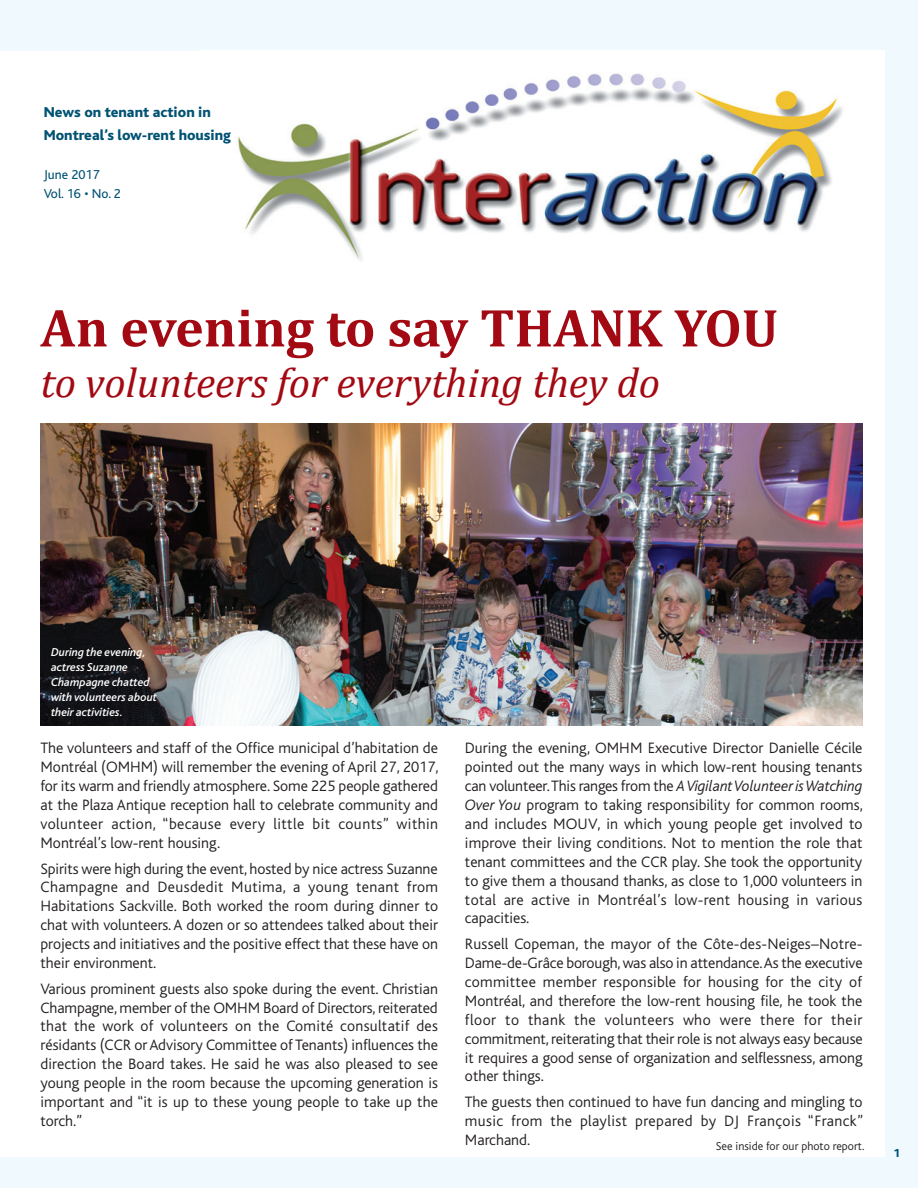
<style>
.page{position:relative;width:918px;height:1188px;background:#f0f9fd}
.page>*{position:absolute;margin:0;border:0;box-sizing:border-box;transform-origin:0 0}
.t1{font:700 54px "Cambria";color:#a30913}
.t2{font:italic 42px "Cambria";color:#a30913}
.t3{font:300 15.75px/18.9px "Bliss";color:#231f20;text-align:justify}
.t4{font:800 15px/22.5px "Bliss";color:#005273}
.t5{font:13.5px/19.5px "Bliss";color:#005273}
.t6{font:italic 500 12px/15px "Bliss";color:#fff}
.t7{font:300 12px "Bliss";color:#231f20}
.t8{font:800 12px "Bliss";color:#005273}
.s1{font-style:italic}
</style>
<div class="page">
<div style="left:0;top:51px;width:885px;height:1105px;background:#fff"></div>
<img style="left:238px;top:73px;width:605px;height:188px">
<img style="left:40px;top:424px;width:822px;height:302px">
<p class="t4" style="left:44px;top:101px;width:189px">News on tenant action in<br>Montreal’s low-rent housing</p>
<p class="t5" style="left:44px;top:165px;width:79px">June 2017<br>Vol. 16 • No. 2</p>
<p class="t1" style="left:40px;top:290px;width:739px">An evening to say THANK YOU</p>
<p class="t2" style="left:40px;top:353px;width:621px">to volunteers for everything they do</p>
<p class="t6" style="left:51px;top:645px;width:108px">During the evening, actress Suzanne<br>Champagne chatted with volunteers about their activities.</p>
<p class="t3" style="left:40px;top:739px;width:400px">The volunteers and staff of the Office municipal d’habitation de Montréal (OMHM) will remember the evening of April 27, 2017, for its warm and friendly atmosphere. Some 225 people gathered at the Plaza Antique reception hall to celebrate community and volunteer action, “because every little bit counts” within Montréal’s low-rent housing.</p>
<p class="t3" style="left:40px;top:859px;width:399px">Spirits were high during the event, hosted by nice actress Suzanne Champagne and Deusdedit Mutima, a young tenant from Habitations Sackville. Both worked the room during dinner to chat with volunteers. A dozen or so attendees talked about their projects and initiatives and the positive effect that these have on their environment.</p>
<p class="t3" style="left:40px;top:979px;width:399px">Various prominent guests also spoke during the event. Christian Champagne, member of the OMHM Board of Directors, reiterated that the work of volunteers on the Comité consultatif des résidants (CCR or Advisory Committee of Tenants) influences the direction the Board takes. He said he was also pleased to see young people in the room because the upcoming generation is important and “it is up to these young people to take up the torch.”</p>
<p class="t3" style="left:465px;top:739px;width:399px">During the evening, OMHM Executive Director Danielle Cécile pointed out the many ways in which low-rent housing tenants can volunteer. This ranges from the <span class="s1">A Vigilant Volunteer is Watching Over You</span> program to taking responsibility for common rooms, and includes MOUV, in which young people get involved to improve their living conditions. Not to mention the role that tenant committees and the CCR play. She took the opportunity to give them a thousand thanks, as close to 1,000 volunteers in total are active in Montréal’s low-rent housing in various capacities.</p>
<p class="t3" style="left:465px;top:935px;width:399px">Russell Copeman, the mayor of the Côte-des-Neiges–Notre-Dame-de-Grâce borough, was also in attendance. As the executive committee member responsible for housing for the city of Montréal, and therefore the low-rent housing file, he took the floor to thank the volunteers who were there for their commitment, reiterating that their role is not always easy because it requires a good sense of organization and selflessness, among other things.</p>
<p class="t3" style="left:465px;top:1093px;width:400px">The guests then continued to have fun dancing and mingling to music from the playlist prepared by DJ François “Franck” Marchand.</p>
<p class="t7" style="left:716px;top:1140px;width:150px">See inside for our photo report.</p>
<p class="t8" style="left:894px;top:1146px;width:8px">1</p>
</div>
